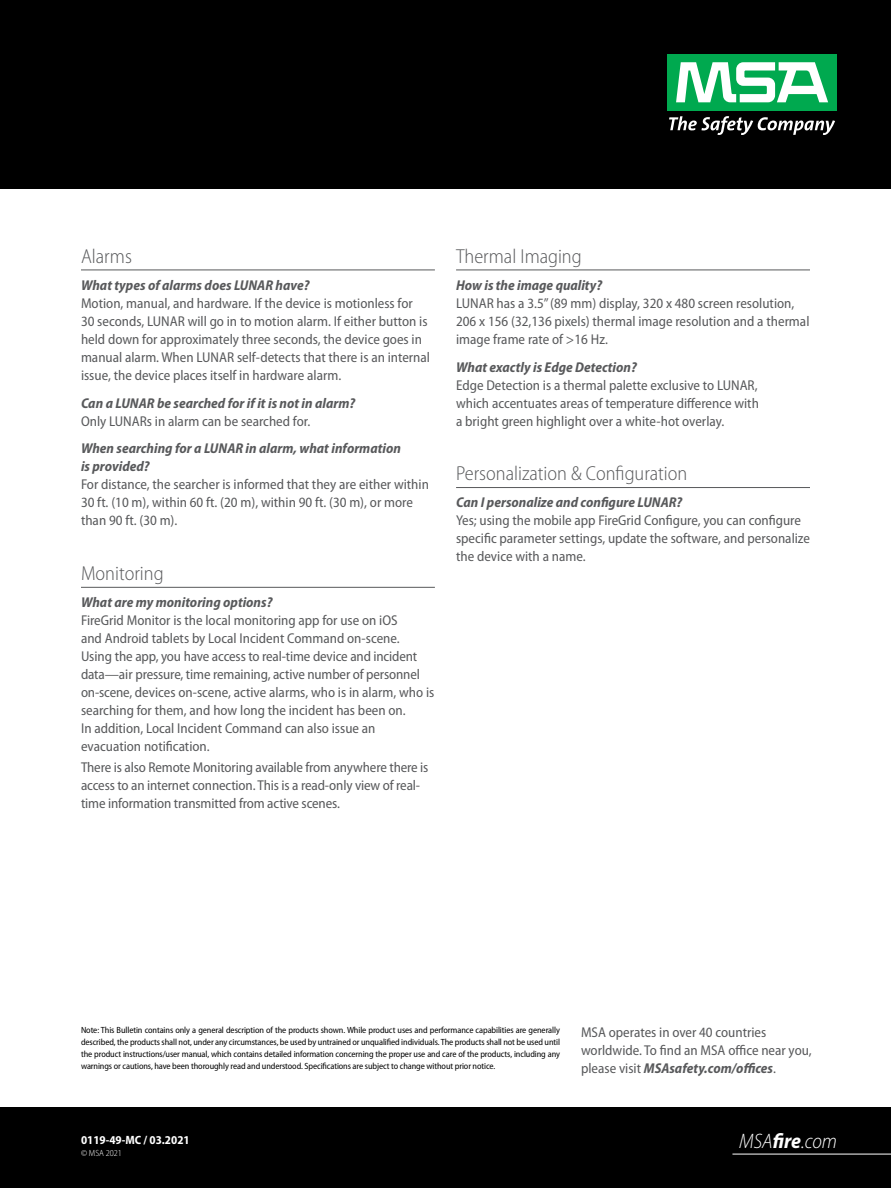
<style>
.page{position:relative;width:891px;height:1188px;background:#fff}
.page>*{position:absolute;margin:0;border:0;box-sizing:border-box;transform-origin:0 0}
.t1{font:italic 300 semi-condensed 21px "Myriad Pro";color:#fff}
.t2{font:300 semi-condensed 20.25px "Myriad Pro";color:#58595b}
.t3{font:semi-condensed 14.25px/18px "Myriad Pro";color:#58595b}
.t4{font:italic 700 semi-condensed 14.25px/18px "Myriad Pro";color:#58595b}
.t5{font:700 semi-condensed 12px "Myriad Pro";color:#fff}
.t6{font:semi-condensed 9px/12px "Myriad Pro";letter-spacing:-.01em;color:#000;text-align:justify}
.t7{font:300 semi-condensed 9px "Myriad Pro";color:#fff}
.s1{font-weight:700;font-style:italic}
.s2{font-weight:700}
</style>
<div class="page">
<div style="left:0;top:0;width:891px;height:189px;background:#000"></div>
<div style="left:0;top:1107px;width:891px;height:81px;background:#000"></div>
<div style="left:667px;top:54px;width:170px;height:57px;background:#00a94f"></div>
<svg style="left:676px;top:62px;width:152px;height:40px"></svg>
<svg style="left:669px;top:116px;width:166px;height:19px"></svg>
<hr style="left:732px;top:1154px;width:159px;height:1px;background:#fff">
<hr style="left:81px;top:270px;width:354px;height:1px;background:#58595b">
<hr style="left:81px;top:587px;width:354px;height:1px;background:#58595b">
<hr style="left:456px;top:270px;width:354px;height:1px;background:#58595b">
<hr style="left:456px;top:487px;width:354px;height:1px;background:#58595b">
<h2 class="t2" style="left:81px;top:244px;width:52px">Alarms</h2>
<p class="t4" style="left:81px;top:276px;width:230px">What types of alarms does LUNAR have?</p>
<p class="t3" style="left:81px;top:294px;width:351px">Motion, manual, and hardware. If the device is motionless for<br>30 seconds, LUNAR will go in to motion alarm. If either button is held down for approximately three seconds, the device goes in manual alarm. When LUNAR self-detects that there is an internal issue, the device places itself in hardware alarm.</p>
<p class="t4" style="left:81px;top:393px;width:276px">Can a LUNAR be searched for if it is not in alarm?</p>
<p class="t3" style="left:81px;top:412px;width:231px">Only LUNARs in alarm can be searched for.</p>
<p class="t4" style="left:81px;top:439px;width:321px">When searching for a LUNAR in alarm, what information is provided?</p>
<p class="t3" style="left:81px;top:475px;width:349px">For distance, the searcher is informed that they are either within<br>30 ft. (10 m), within 60 ft. (20 m), within 90 ft. (30 m), or more than 90 ft. (30 m).</p>
<h2 class="t2" style="left:81px;top:561px;width:84px">Monitoring</h2>
<p class="t4" style="left:81px;top:593px;width:193px">What are my monitoring options?</p>
<p class="t3" style="left:81px;top:611px;width:355px">FireGrid Monitor is the local monitoring app for use on iOS<br>and Android tablets by Local Incident Command on-scene.<br>Using the app, you have access to real-time device and incident data—air pressure, time remaining, active number of personnel on-scene, devices on-scene, active alarms, who is in alarm, who is searching for them, and how long the incident has been on.<br>In addition, Local Incident Command can also issue an evacuation notification.</p>
<p class="t3" style="left:81px;top:758px;width:349px">There is also Remote Monitoring available from anywhere there is access to an internet connection. This is a read-only view of real&shy;time information transmitted from active scenes.</p>
<h2 class="t2" style="left:456px;top:244px;width:127px">Thermal Imaging</h2>
<p class="t4" style="left:456px;top:276px;width:148px">How is the image quality?</p>
<p class="t3" style="left:456px;top:294px;width:355px">LUNAR has a 3.5” (89 mm) display, 320 x 480 screen resolution,<br>206 x 156 (32,136 pixels) thermal image resolution and a thermal image frame rate of &gt;16 Hz.</p>
<p class="t4" style="left:456px;top:357px;width:182px">What exactly is Edge Detection?</p>
<p class="t3" style="left:456px;top:376px;width:304px;text-align:justify">Edge Detection is a thermal palette exclusive to LUNAR, which accentuates areas of temperature difference with a bright green highlight over a white-hot overlay.</p>
<h2 class="t2" style="left:456px;top:462px;width:233px">Personalization &amp; Configuration</h2>
<p class="t4" style="left:456px;top:493px;width:228px">Can I personalize and configure LUNAR?</p>
<p class="t3" style="left:456px;top:511px;width:355px">Yes; using the mobile app FireGrid Configure, you can configure specific parameter settings, update the software, and personalize the device with a name.</p>
<p class="t6" style="left:81px;top:1024px;width:481px">Note: This Bulletin contains only a general description of the products shown. While product uses and performance capabilities are generally described, the products shall not, under any circumstances, be used by untrained or unqualified individuals. The products shall not be used until the product instructions/user manual, which contains detailed information concerning the proper use and care of the products, including any warnings or cautions, have been thoroughly read and understood. Specifications are subject to change without prior notice.</p>
<p class="t3" style="left:581px;top:1023px;width:232px">MSA operates in over 40 countries worldwide. To find an MSA office near you, please visit <span class="s1">MSAsafety.com/offices</span>.</p>
<p class="t5" style="left:81px;top:1132px;width:110px">0119-49-MC / 03.2021</p>
<h1 class="t1" style="left:739px;top:1129px;width:99px">MSA<span class="s2">fire</span>.com</h1>
<p class="t7" style="left:81px;top:1148px;width:42px">© MSA 2021</p>
</div>
